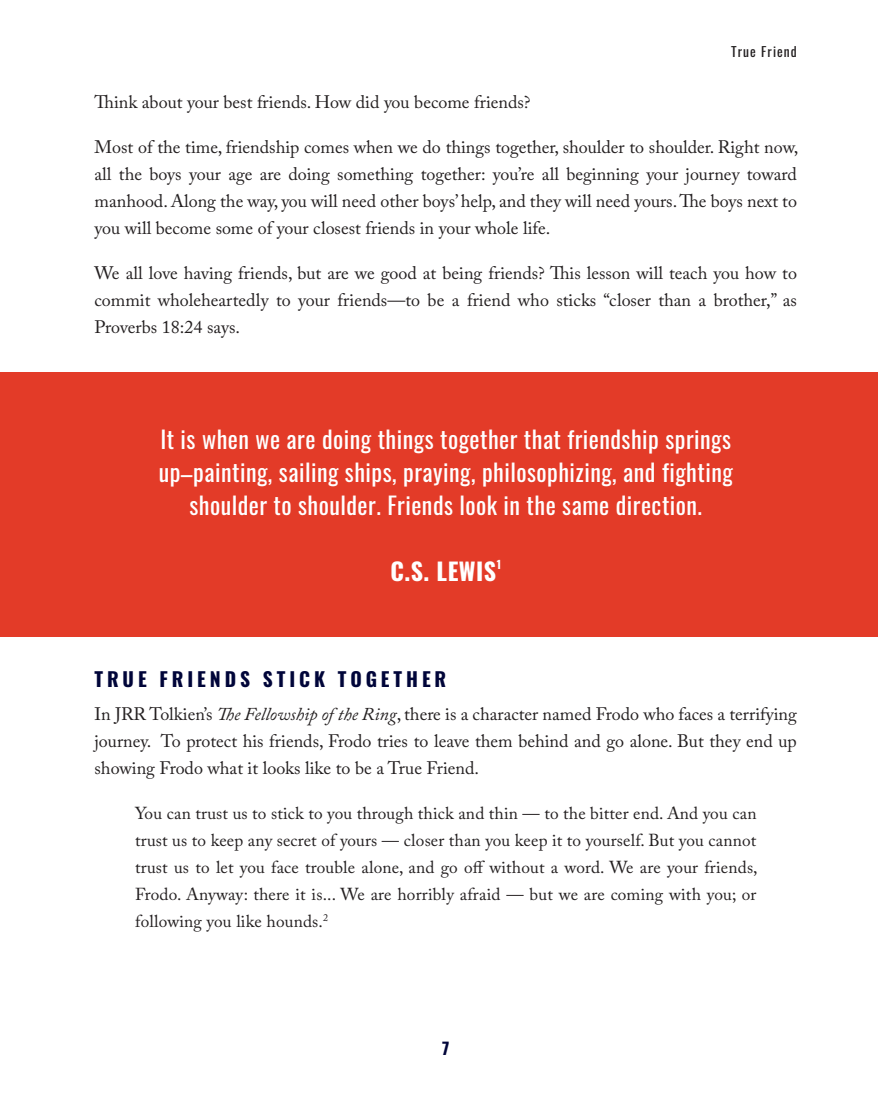
<style>
.page{position:relative;width:878px;height:1107px;background:#fff}
.page>*{position:absolute;margin:0;border:0;box-sizing:border-box;transform-origin:0 0}
.t1{font:24px/33px "Oswald";letter-spacing:.02em;color:#fff;text-align:center}
.t2{font:700 24px "Oswald";letter-spacing:.02em;color:#fff}
.all_headers{font:700 19.5px "Oswald";letter-spacing:.2em;color:#000539}
.body{font:18px/27px "Adobe Caslon Pro";color:#231f20;text-align:justify}
.block_quote{font:17.25px/27px "Adobe Caslon Pro";letter-spacing:.01em;color:#231f20;text-align:justify}
.t3{font:700 16.5px "Oswald";color:#000539}
.t4{font:13.5px "Oswald";letter-spacing:.08em;color:#231f20}
.t5{font:700 11.25px "Oswald";color:#fff}
.s1{font-style:italic}
</style>
<div class="page">
<hr style="left:0;top:0;width:1px;height:1107px;background:#000539">
<hr style="left:0;top:863px;width:24px;height:3px;background:#fff">
<div style="left:0;top:372px;width:878px;height:264px;background:#e33b28"></div>
<svg style="left:0;top:119px;width:1px;height:150px"></svg>
<p class="t4" style="left:731px;top:39px;width:67px">True Friend</p>
<p class="body" style="left:94px;top:88px;width:437px">Think about your best friends. How did you become friends?</p>
<p class="body" style="left:94px;top:133px;width:705px">Most of the time, friendship comes when we do things together, shoulder to shoulder. Right now, all the boys your age are doing something together: you’re all beginning your journey toward manhood. Along the way, you will need other boys’ help, and they will need yours. The boys next to you will become some of your closest friends in your whole life.</p>
<p class="body" style="left:94px;top:259px;width:704px">We all love having friends, but are we good at being friends? This lesson will teach you how to commit wholeheartedly to your friends—to be a friend who sticks “closer than a brother,” as Proverbs 18:24 says.</p>
<p class="t1" style="left:159px;top:420px;width:575px">It is when we are doing things together that friendship springs up–painting, sailing ships, praying, philosophizing, and fighting shoulder to shoulder. Friends look in the same direction.</p>
<p class="t2" style="left:390px;top:558px;width:107px">C.S. LEWIS</p>
<p class="t5" style="left:496px;top:558px;width:6px">1</p>
<p class="all_headers" style="left:94px;top:669px;width:353px">TRUE FRIENDS STICK TOGETHER</p>
<p class="body" style="left:94px;top:700px;width:703px">In JRR Tolkien’s <span class="s1">The Fellowship of the Ring</span>, there is a character named Frodo who faces a terrifying journey. To protect his friends, Frodo tries to leave them behind and go alone. But they end up showing Frodo what it looks like to be a True Friend.</p>
<p class="block_quote" style="left:135px;top:799px;width:624px">You can trust us to stick to you through thick and thin — to the bitter end. And you can trust us to keep any secret of yours — closer than you keep it to yourself. But you cannot trust us to let you face trouble alone, and go off without a word. We are your friends, Frodo. Anyway: there it is... We are horribly afraid — but we are coming with you; or following you like hounds.<sup>2</sup></p>
<p class="t3" style="left:442px;top:1039px;width:9px">7</p>
</div>
